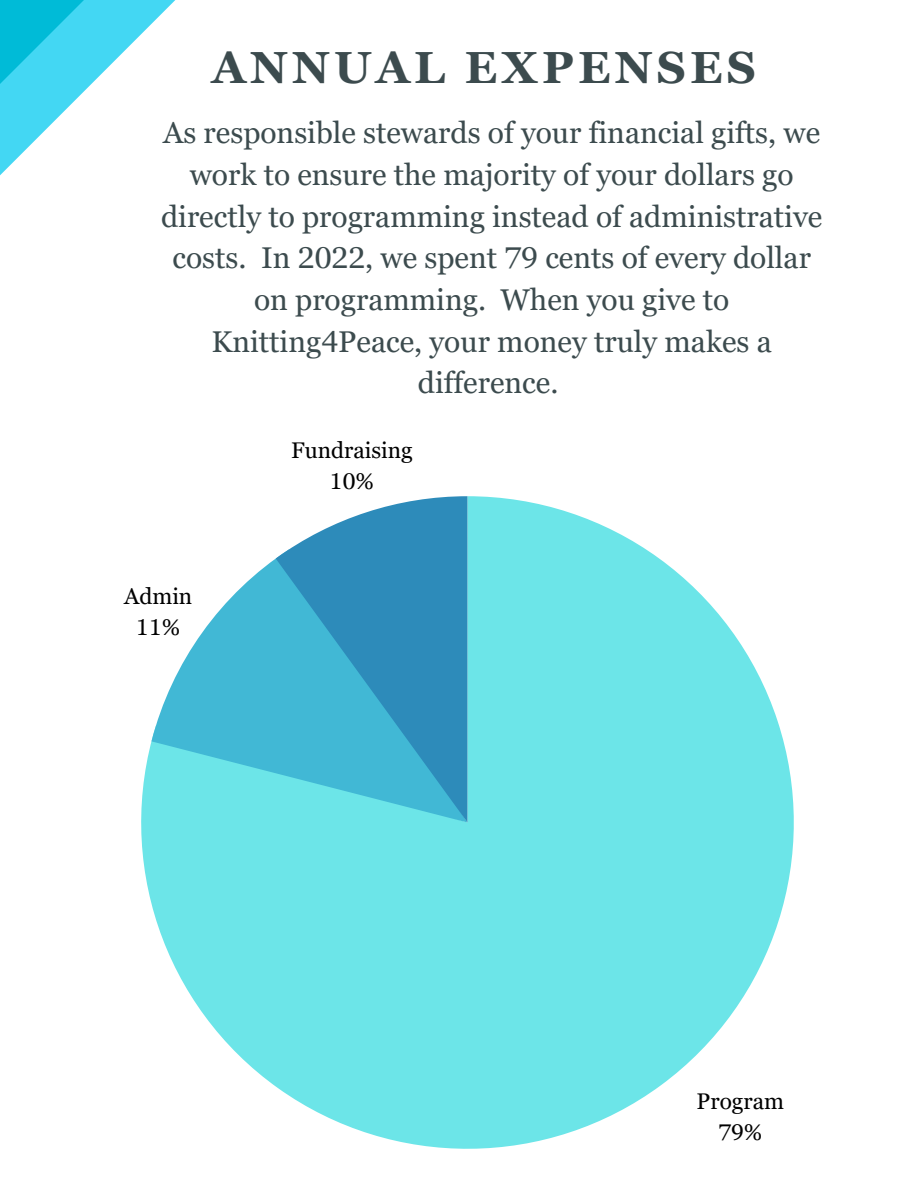
<style>
.page{position:relative;width:918px;height:1188px;background:#fff}
.page>*{position:absolute;margin:0;border:0;box-sizing:border-box;transform-origin:0 0}
.t1{font:700 45px "Georgia Pro";letter-spacing:.095em;color:#3c4b4e}
.t2{font:30px/41.7px "Georgia Pro";color:#3c4b4e;text-align:center}
.t3{font:22.65px "Georgia Pro";color:#000}
</style>
<div class="page">
<svg style="left:45px;top:0;width:131px;height:131px"></svg>
<svg style="left:0;top:0;width:45px;height:176px;background:#44d2ea"></svg>
<svg style="left:141px;top:496px;width:653px;height:653px;fill:#6ce5e8"></svg>
<svg style="left:151px;top:549px;width:125px;height:274px"></svg>
<svg style="left:276px;top:496px;width:191px;height:327px;background:#45a7ca"></svg>
<p class="t1" style="left:212px;top:41px;width:546px">ANNUAL EXPENSES</p>
<p class="t2" style="left:161px;top:112px;width:663px">As responsible stewards of your financial gifts, we work to ensure the majority of your dollars go directly to programming instead of administrative costs. In 2022, we spent 79 cents of every dollar on programming. When you give to Knitting4Peace, your money truly makes a difference.</p>
<p class="t3" style="left:124px;top:583px;width:70px">Admin</p>
<p class="t3" style="left:136px;top:614px;width:45px">11%</p>
<p class="t3" style="left:291px;top:438px;width:123px">Fundraising</p>
<p class="t3" style="left:330px;top:469px;width:45px">10%</p>
<p class="t3" style="left:697px;top:1089px;width:89px">Program</p>
<p class="t3" style="left:718px;top:1120px;width:45px">79%</p>
</div>
